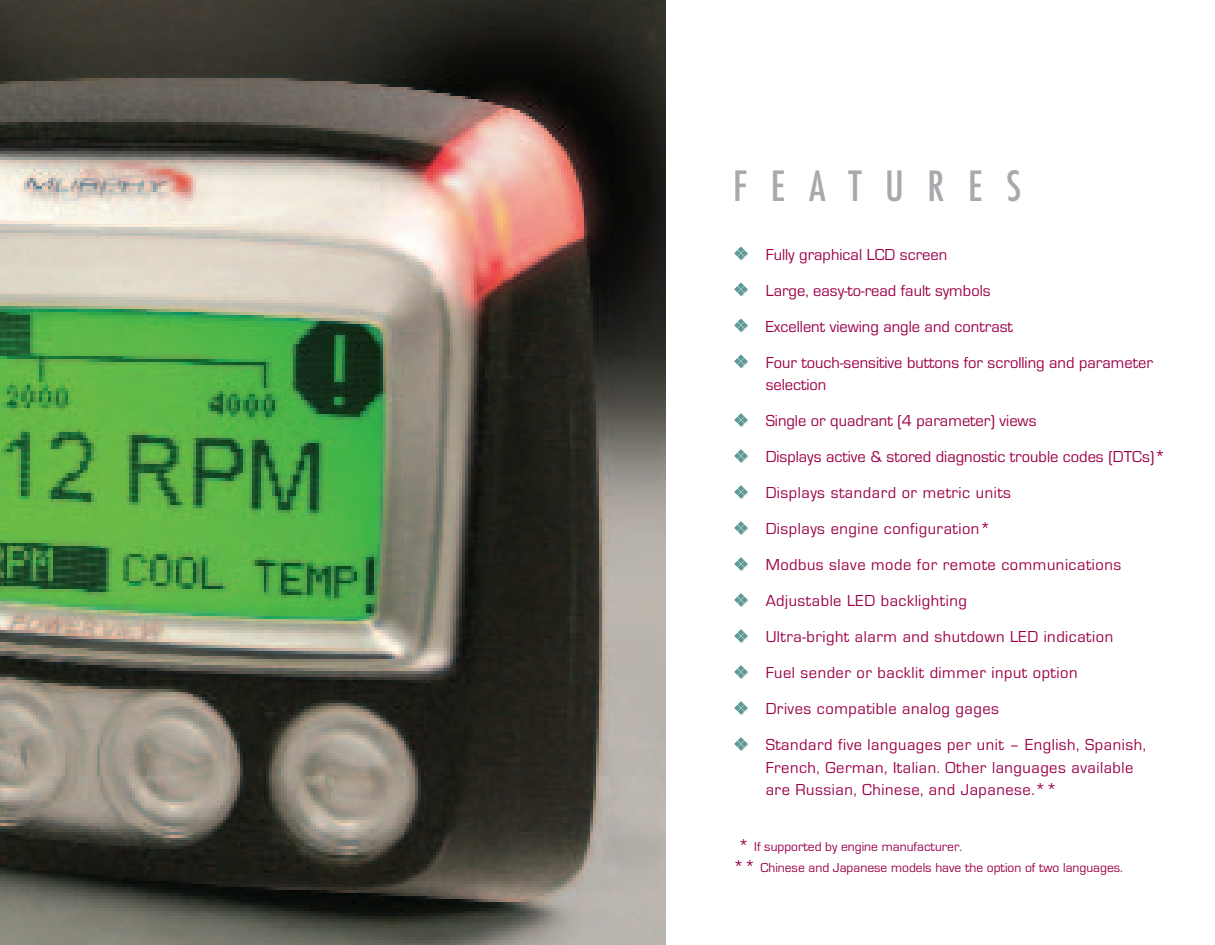
<style>
.page{position:relative;width:1215px;height:945px;background:#fff}
.page>*{position:absolute;margin:0;border:0;box-sizing:border-box;transform-origin:0 0}
.t1{font:500 condensed 40.5px "Futura";letter-spacing:.58em;color:#a8a9ad}
.t2{font:16.5px/22.5px "Eurostile";letter-spacing:.03em;color:#9c0148}
.t3{font:16.5px/22.5px "Eurostile";color:#9c0148}
.t4{font:13.5px/21px "Eurostile";color:#9c0148}
.s1{color:#ccc}
.s2{font-size:18px}
</style>
<div class="page">
<img style="left:0;top:0;width:665px;height:945px">
<h1 class="t1" style="left:733px;top:163px;width:289px">FEATURES</h1>
<p class="t3" style="left:734px;top:243px;width:214px"><span class="s1">❖</span> Fully graphical LCD screen</p>
<p class="t3" style="left:734px;top:279px;width:258px"><span class="s1">❖</span> Large, easy-to-read fault symbols</p>
<p class="t3" style="left:734px;top:315px;width:280px"><span class="s1">❖</span> Excellent viewing angle and contrast</p>
<p class="t3" style="left:766px;top:351px;width:389px;text-indent:-31px"><span class="s1">❖</span> Four touch-sensitive buttons for scrolling and parameter selection</p>
<p class="t3" style="left:734px;top:409px;width:304px"><span class="s1">❖</span> Single or quadrant (4 parameter) views</p>
<p class="t3" style="left:734px;top:445px;width:433px"><span class="s1">❖</span> Displays active &amp; stored diagnostic trouble codes (DTCs)<span class="s2">*</span></p>
<p class="t2" style="left:734px;top:481px;width:278px"><span class="s1">❖</span> Displays standard or metric units</p>
<p class="t2" style="left:734px;top:517px;width:258px"><span class="s1">❖</span> Displays engine configuration<span class="s2">*</span></p>
<p class="t2" style="left:734px;top:553px;width:388px"><span class="s1">❖</span> Modbus slave mode for remote communications</p>
<p class="t2" style="left:734px;top:589px;width:234px"><span class="s1">❖</span> Adjustable LED backlighting</p>
<p class="t2" style="left:734px;top:625px;width:380px"><span class="s1">❖</span> Ultra-bright alarm and shutdown LED indication</p>
<p class="t2" style="left:734px;top:661px;width:345px"><span class="s1">❖</span> Fuel sender or backlit dimmer input option</p>
<p class="t2" style="left:734px;top:697px;width:266px"><span class="s1">❖</span> Drives compatible analog gages</p>
<p class="t2" style="left:766px;top:733px;width:382px;text-indent:-31px"><span class="s1">❖</span> Standard five languages per unit – English, Spanish,<br>French, German, Italian. Other languages available are Russian, Chinese, and Japanese.<span class="s2">**</span></p>
<p class="t4" style="left:733px;top:835px;width:391px;text-indent:5px"><span class="s2">*</span> If supported by engine manufacturer.<br><span class="s2">**</span> Chinese and Japanese models have the option of two languages.</p>
</div>
